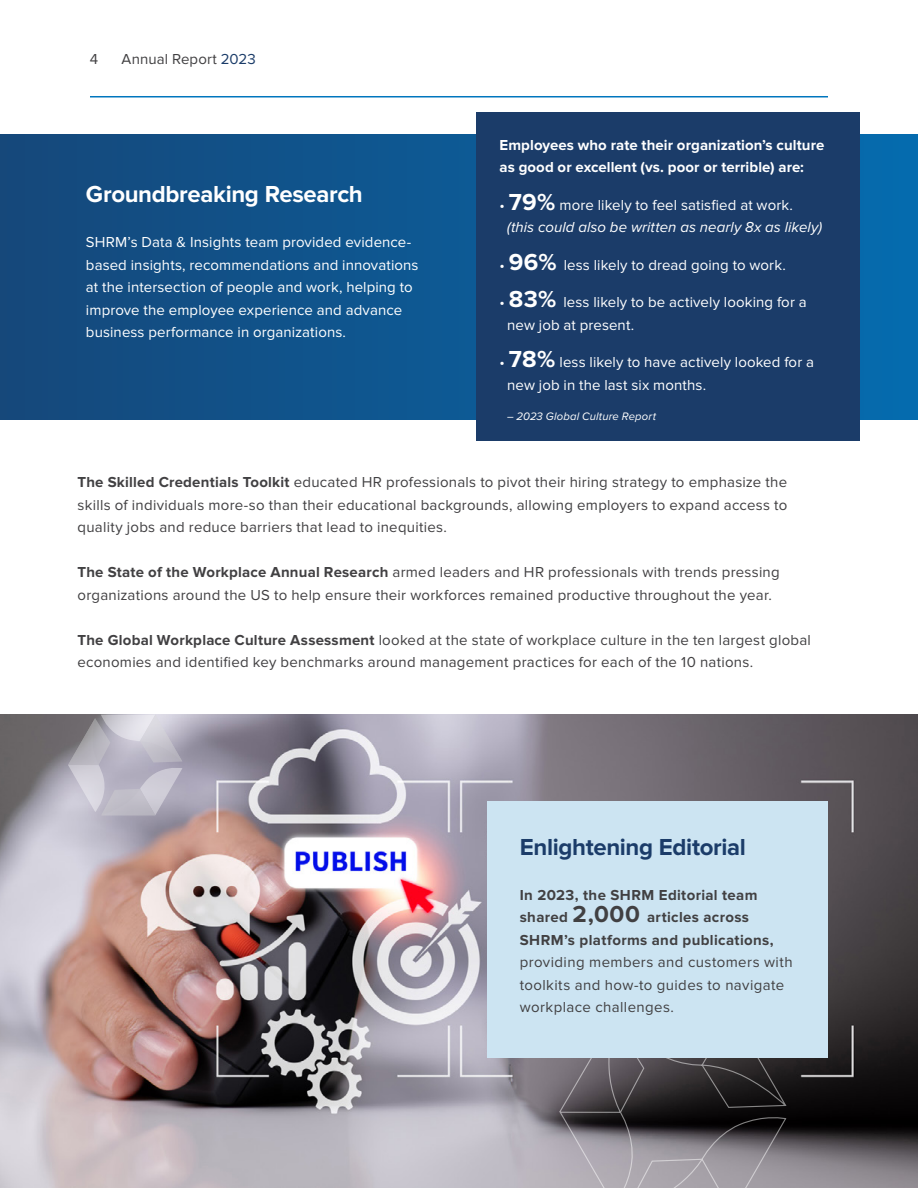
<style>
.page{position:relative;width:918px;height:1188px;background:#fff}
.page>*{position:absolute;margin:0;border:0;box-sizing:border-box;transform-origin:0 0}
.t1{font:700 24px "Proxima Nova";letter-spacing:-.015em;color:#fff}
.t2{font:700 24px "Proxima Nova";letter-spacing:-.015em;color:#1b3c69}
.t3{font:15px/22.5px "Proxima Nova";letter-spacing:.02em;color:#414042}
.t4{font:15px/22.5px "Proxima Nova";letter-spacing:.005em;color:#fff}
.t5{font:700 15px/22.5px "Proxima Nova";letter-spacing:.025em;color:#414042}
.t6{font:700 15px/22.5px "Proxima Nova";letter-spacing:.005em;color:#fff}
.t7{font:italic 15px/22.5px "Proxima Nova";letter-spacing:.005em;color:#fff}
.t8{font:italic 11.25px "Proxima Nova";letter-spacing:.015em;color:#fff}
.s1{color:#1b3c69}
.s2{font-style:normal}
.s3{font-weight:700;font-style:normal;font-size:24px}
.s4{font-weight:700;font-size:24px}
.s5{font-weight:700}
.s6{font-size:24px}
</style>
<div class="page">
<hr style="left:90px;top:96px;width:738px;height:1px;background:#0076be">
<svg style="left:0;top:135px;width:918px;height:285px;background:#0f538b"></svg>
<div style="left:476px;top:112px;width:384px;height:329px;background:#1b3c69"></div>
<img style="left:0;top:715px;width:918px;height:473px">
<svg style="left:559px;top:1057px;width:228px;height:131px;background:#615d62"></svg>
<div style="left:487px;top:801px;width:341px;height:256px;background:#cce4f2"></div>
<svg style="left:68px;top:715px;width:114px;height:100px;background:#bbb8c4"></svg>
<p class="t3" style="left:90px;top:48px;width:10px">4</p>
<p class="t3" style="left:122px;top:48px;width:136px">Annual Report <span class="s1">2023</span></p>
<h1 class="t1" style="left:86px;top:181px;width:278px">Groundbreaking Research</h1>
<p class="t4" style="left:86px;top:231px;width:334px">SHRM’s Data &amp; Insights team provided evidence&shy;based insights, recommendations and innovations at the intersection of people and work, helping to improve the employee experience and advance business performance in organizations.</p>
<p class="t6" style="left:500px;top:134px;width:326px">Employees who rate their organization’s culture as good or excellent (vs. poor or terrible) are:</p>
<p class="t7" style="left:507px;top:194px;width:316px;text-indent:-8px"><span class="s2">•</span> <span class="s3">79%</span> <span class="s2">more likely to feel satisfied at work. </span>(this could also be written as nearly 8x as likely)</p>
<p class="t4" style="left:499px;top:254px;width:288px">• <span class="s4">96%</span> less likely to dread going to work.</p>
<p class="t4" style="left:507px;top:291px;width:301px;text-indent:-8px">• <span class="s4">83%</span> less likely to be actively looking for a new job at present.</p>
<p class="t4" style="left:507px;top:351px;width:308px;text-indent:-8px">• <span class="s4">78%</span> less likely to have actively looked for a new job in the last six months.</p>
<p class="t8" style="left:507px;top:410px;width:151px">– 2023 Global Culture Report</p>
<p class="t3" style="left:78px;top:471px;width:711px;text-align:justify"><span class="s5">The Skilled Credentials Toolkit</span> educated HR professionals to pivot their hiring strategy to emphasize the skills of individuals more-so than their educational backgrounds, allowing employers to expand access to quality jobs and reduce barriers that lead to inequities.</p>
<p class="t3" style="left:78px;top:561px;width:704px"><span class="s5">The State of the Workplace Annual Research</span> armed leaders and HR professionals with trends pressing organizations around the US to help ensure their workforces remained productive throughout the year.</p>
<p class="t3" style="left:78px;top:629px;width:735px"><span class="s5">The Global Workplace Culture Assessment</span> looked at the state of workplace culture in the ten largest global economies and identified key benchmarks around management practices for each of the 10 nations.</p>
<h1 class="t2" style="left:520px;top:833px;width:227px">Enlightening Editorial</h1>
<p class="t5" style="left:520px;top:884px;width:255px">In 2023, the SHRM Editorial team shared <span class="s6">2,000</span> articles across<br>SHRM’s platforms and publications,</p>
<p class="t3" style="left:520px;top:951px;width:274px">providing members and customers with toolkits and how-to guides to navigate workplace challenges.</p>
</div>
